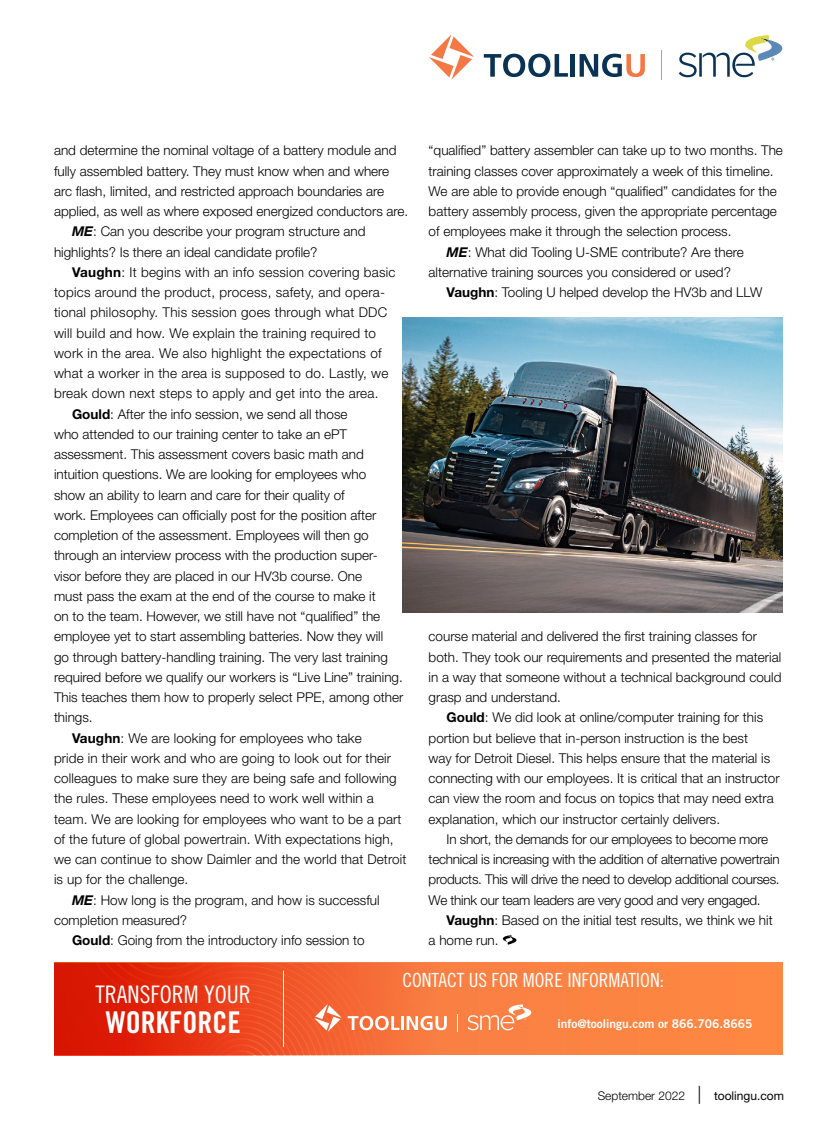
<style>
.page{position:relative;width:837px;height:1134px;background:#fff}
.page>*{position:absolute;margin:0;border:0;box-sizing:border-box;transform-origin:0 0}
.t1{font:30px "Trade Gothic LT Std Bd Cn 20";color:#fff}
.t2{font:24.15px "Trade Gothic LT Std Cn 18";color:#fff}
.t3{font:19.5px "Trade Gothic LT Std Cn 18";color:#fff}
.t4{font:300 13.5px/20.2px "Helvetica Neue LT Std";color:#000}
.t5{font:300 13.5px "Helvetica Neue LT Std";letter-spacing:.02em;color:#000}
.t6{font:300 13.5px/20.2px "Helvetica Neue LT Std";letter-spacing:-.02em;color:#000}
.t7{font:12px "Trade Gothic LT Std Bd 2";color:#fff}
.t8{font:300 12px "Helvetica Neue LT Std";color:#000}
.s1{font-weight:700;font-style:italic}
.s2{font-weight:700}
.s3{font-size:18px}
.s4{font-weight:400}
</style>
<div class="page">
<svg style="left:503px;top:935px;width:13px;height:10px"></svg>
<svg style="left:429px;top:34px;width:45px;height:46px"></svg>
<svg style="left:484px;top:54px;width:84px;height:23px"></svg>
<div style="left:570px;top:54px;width:5px;height:23px;background:#0a3254"></div>
<svg style="left:580px;top:54px;width:65px;height:23px"></svg>
<svg style="left:679px;top:35px;width:103px;height:42px"></svg>
<svg style="left:661px;top:50px;width:1px;height:29px"></svg>
<img style="left:403px;top:317px;width:380px;height:295px">
<img style="left:54px;top:963px;width:729px;height:92px">
<hr style="left:283px;top:971px;width:1px;height:76px;background:#fff">
<svg style="left:314px;top:1004px;width:28px;height:28px"></svg>
<svg style="left:348px;top:1016px;width:51px;height:14px"></svg>
<hr style="left:401px;top:1016px;width:3px;height:14px;background:#fff">
<svg style="left:407px;top:1016px;width:40px;height:14px"></svg>
<svg style="left:468px;top:1004px;width:63px;height:26px;background:#fa9b6b"></svg>
<svg style="left:457px;top:1014px;width:1px;height:18px"></svg>
<p class="t4" style="left:54px;top:140px;width:344px">and determine the nominal voltage of a battery module and</p>
<p class="t4" style="left:54px;top:160px;width:337px">fully assembled battery. They must know when and where</p>
<p class="t4" style="left:54px;top:181px;width:332px">arc flash, limited, and restricted approach boundaries are</p>
<p class="t4" style="left:54px;top:201px;width:356px">applied, as well as where exposed energized conductors are.</p>
<p class="t4" style="left:72px;top:221px;width:295px"><span class="s1">ME</span>: Can you describe your program structure and</p>
<p class="t4" style="left:54px;top:241px;width:265px">highlights? Is there an ideal candidate profile?</p>
<p class="t5" style="left:72px;top:264px;width:325px"><span class="s2">Vaughn</span>: It begins with an info session covering basic</p>
<p class="t5" style="left:54px;top:284px;width:333px">topics around the product, process, safety, and opera-</p>
<p class="t5" style="left:54px;top:304px;width:335px">tional philosophy. This session goes through what DDC</p>
<p class="t5" style="left:54px;top:324px;width:324px">will build and how. We explain the training required to</p>
<p class="t5" style="left:54px;top:345px;width:329px">work in the area. We also highlight the expectations of</p>
<p class="t5" style="left:54px;top:365px;width:336px">what a worker in the area is supposed to do. Lastly, we</p>
<p class="t5" style="left:54px;top:385px;width:326px">break down next steps to apply and get into the area.</p>
<p class="t4" style="left:72px;top:403px;width:277px"><span class="s2">Gould</span>: After the info session, we send all those</p>
<p class="t4" style="left:54px;top:424px;width:295px">who attended to our training center to take an ePT</p>
<p class="t4" style="left:54px;top:444px;width:311px">assessment. This assessment covers basic math and</p>
<p class="t4" style="left:54px;top:464px;width:314px">intuition questions. We are looking for employees who</p>
<p class="t4" style="left:54px;top:484px;width:292px">show an ability to learn and care for their quality of</p>
<p class="t4" style="left:54px;top:505px;width:324px">work. Employees can officially post for the position after</p>
<p class="t4" style="left:54px;top:525px;width:316px">completion of the assessment. Employees will then go</p>
<p class="t4" style="left:54px;top:545px;width:325px">through an interview process with the production super-</p>
<p class="t4" style="left:54px;top:565px;width:310px">visor before they are placed in our HV3b course. One</p>
<p class="t4" style="left:54px;top:586px;width:323px">must pass the exam at the end of the course to make it</p>
<p class="t4" style="left:54px;top:606px;width:328px">on to the team. However, we still have not “qualified” the</p>
<p class="t4" style="left:54px;top:626px;width:331px">employee yet to start assembling batteries. Now they will</p>
<p class="t4" style="left:54px;top:646px;width:336px">go through battery-handling training. The very last training</p>
<p class="t4" style="left:54px;top:667px;width:350px">required before we qualify our workers is “Live Line” training.</p>
<p class="t4" style="left:54px;top:687px;width:351px">This teaches them how to properly select PPE, among other</p>
<p class="t4" style="left:54px;top:707px;width:40px">things.</p>
<p class="t4" style="left:72px;top:727px;width:291px"><span class="s2">Vaughn</span>: We are looking for employees who take</p>
<p class="t4" style="left:54px;top:748px;width:339px">pride in their work and who are going to look out for their</p>
<p class="t4" style="left:54px;top:768px;width:344px">colleagues to make sure they are being safe and following</p>
<p class="t4" style="left:54px;top:788px;width:321px">the rules. These employees need to work well within a</p>
<p class="t4" style="left:54px;top:808px;width:349px">team. We are looking for employees who want to be a part</p>
<p class="t4" style="left:54px;top:829px;width:341px">of the future of global powertrain. With expectations high,</p>
<p class="t4" style="left:54px;top:849px;width:354px">we can continue to show Daimler and the world that Detroit</p>
<p class="t4" style="left:54px;top:869px;width:136px">is up for the challenge.</p>
<p class="t4" style="left:72px;top:889px;width:309px"><span class="s1">ME</span>: How long is the program, and how is successful</p>
<p class="t4" style="left:54px;top:910px;width:135px">completion measured?</p>
<p class="t4" style="left:72px;top:930px;width:294px"><span class="s2">Gould</span>: Going from the introductory info session to</p>
<p class="t4" style="left:429px;top:140px;width:356px">“qualified” battery assembler can take up to two months. The</p>
<p class="t4" style="left:429px;top:160px;width:347px">training classes cover approximately a week of this timeline.</p>
<p class="t4" style="left:429px;top:181px;width:350px">We are able to provide enough “qualified” candidates for the</p>
<p class="t4" style="left:429px;top:201px;width:350px">battery assembly process, given the appropriate percentage</p>
<p class="t4" style="left:429px;top:221px;width:304px">of employees make it through the selection process.</p>
<p class="t4" style="left:447px;top:241px;width:299px"><span class="s1">ME</span>: What did Tooling U-SME contribute? Are there</p>
<p class="t4" style="left:429px;top:262px;width:304px">alternative training sources you considered or used?</p>
<p class="t4" style="left:447px;top:282px;width:317px"><span class="s2">Vaughn</span>: Tooling U helped develop the HV3b and LLW</p>
<p class="t4" style="left:429px;top:626px;width:354px">course material and delivered the first training classes for both. They took our requirements and presented the material in a way that someone without a technical background could grasp and understand.</p>
<p class="t4" style="left:429px;top:707px;width:353px;text-indent:18px"><span class="s2">Gould</span>: We did look at online/computer training for this portion but believe that in-person instruction is the best<br>way for Detroit Diesel. This helps ensure that the material is connecting with our employees. It is critical that an instructor can view the room and focus on topics that may need extra explanation, which our instructor certainly delivers.</p>
<p class="t6" style="left:429px;top:829px;width:353px;text-indent:18px">In short, the demands for our employees to become more technical is increasing with the addition of alternative powertrain products. This will drive the need to develop additional courses.<br>We think our team leaders are very good and very engaged.</p>
<p class="t4" style="left:429px;top:910px;width:346px;text-indent:18px"><span class="s2">Vaughn</span>: Based on the initial test results, we think we hit a home run.</p>
<h2 class="t2" style="left:95px;top:980px;width:157px">TRANSFORM YOUR</h2>
<h1 class="t1" style="left:106px;top:1004px;width:136px">WORKFORCE</h1>
<h3 class="t3" style="left:402px;top:969px;width:263px">CONTACT US FOR MORE INFORMATION:</h3>
<p class="t7" style="left:557px;top:1016px;width:197px">info@toolingu.com or 866.706.8665</p>
<p class="t8" style="left:598px;top:1088px;width:188px">September 2022 <span class="s3">|</span> <span class="s4">toolingu.com</span></p>
</div>
